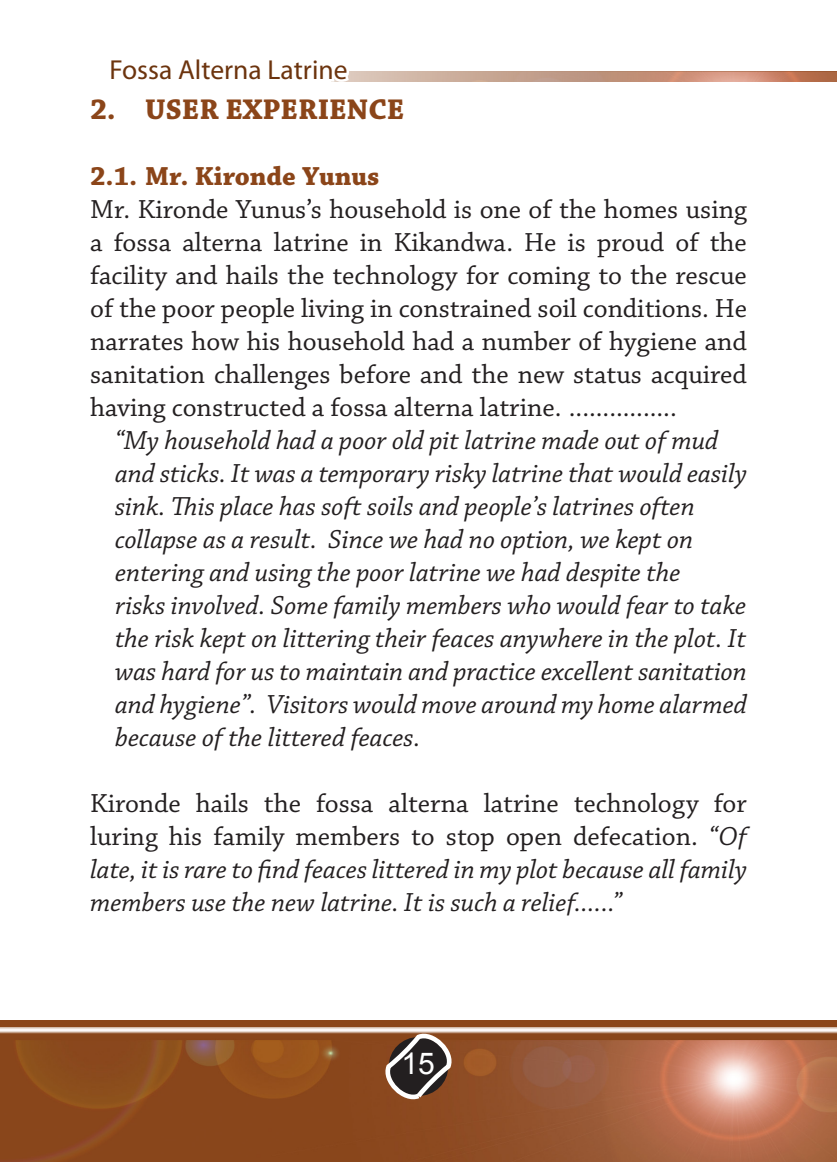
<style>
.page{position:relative;width:837px;height:1163px;background:#fff}
.page>*{position:absolute;margin:0;border:0;box-sizing:border-box;transform-origin:0 0}
.t1{font:700 30px "Chaparral Pro";letter-spacing:.005em;color:#8b4519}
.t2{font:30px "Arial";color:#fff}
.t3{font:italic 27.5px/33px "Chaparral Pro";color:#231f20;text-align:justify}
.t4{font:27.5px "Chaparral Pro";color:#231f20}
.t5{font:27.5px "Myriad Pro";color:#6c340e}
.t6{font:700 27.5px "Chaparral Pro";color:#8b4519}
.s1{font-style:normal}
</style>
<div class="page">
<img style="left:0;top:1026px;width:836px;height:134px">
<img style="left:351px;top:72px;width:485px;height:10px">
<div style="left:0;top:1020px;width:836px;height:6px;background:#8b4519"></div>
<svg style="left:383px;top:1031px;width:71px;height:71px;background:#715749"></svg>
<p class="t5" style="left:109px;top:53px;width:239px">Fossa Alterna Latrine</p>
<p class="t1" style="left:90px;top:91px;width:316px">2. USER EXPERIENCE</p>
<p class="t6" style="left:90px;top:160px;width:291px">2.1. Mr. Kironde Yunus</p>
<p class="t4" style="left:90px;top:194px;width:658px">Mr. Kironde Yunus’s household is one of the homes using</p>
<p class="t4" style="left:90px;top:227px;width:658px">a fossa alterna latrine in Kikandwa. He is proud of the</p>
<p class="t4" style="left:90px;top:260px;width:658px">facility and hails the technology for coming to the rescue</p>
<p class="t4" style="left:90px;top:293px;width:658px">of the poor people living in constrained soil conditions. He</p>
<p class="t4" style="left:90px;top:326px;width:658px">narrates how his household had a number of hygiene and</p>
<p class="t4" style="left:90px;top:359px;width:658px">sanitation challenges before and the new status acquired</p>
<p class="t4" style="left:90px;top:392px;width:588px">having constructed a fossa alterna latrine. ................</p>
<p class="t3" style="left:115px;top:424px;width:604px">“My household had a poor old pit latrine made out of mud</p>
<p class="t3" style="left:115px;top:457px;width:633px">and sticks. It was a temporary risky latrine that would easily</p>
<p class="t3" style="left:115px;top:490px;width:581px">sink. This place has soft soils and people’s latrines often</p>
<p class="t3" style="left:115px;top:523px;width:579px">collapse as a result. Since we had no option, we kept on</p>
<p class="t3" style="left:115px;top:556px;width:566px">entering and using the poor latrine we had despite the</p>
<p class="t3" style="left:115px;top:589px;width:632px">risks involved. Some family members who would fear to take</p>
<p class="t3" style="left:115px;top:622px;width:632px">the risk kept on littering their feaces anywhere in the plot. It</p>
<p class="t3" style="left:115px;top:655px;width:633px">was hard for us to maintain and practice excellent sanitation</p>
<p class="t3" style="left:115px;top:688px;width:633px">and hygiene”. Visitors would move around my home alarmed</p>
<p class="t3" style="left:115px;top:721px;width:307px">because of the littered feaces.</p>
<p class="t3" style="left:90px;top:787px;width:658px"><span class="s1">Kironde hails the fossa alterna latrine technology for luring his family members to stop open defecation.</span> “Of late, it is rare to find feaces littered in my plot because all family members use the new latrine. It is such a relief......”</p>
<p class="t2" style="left:401px;top:1043px;width:35px">15</p>
</div>
